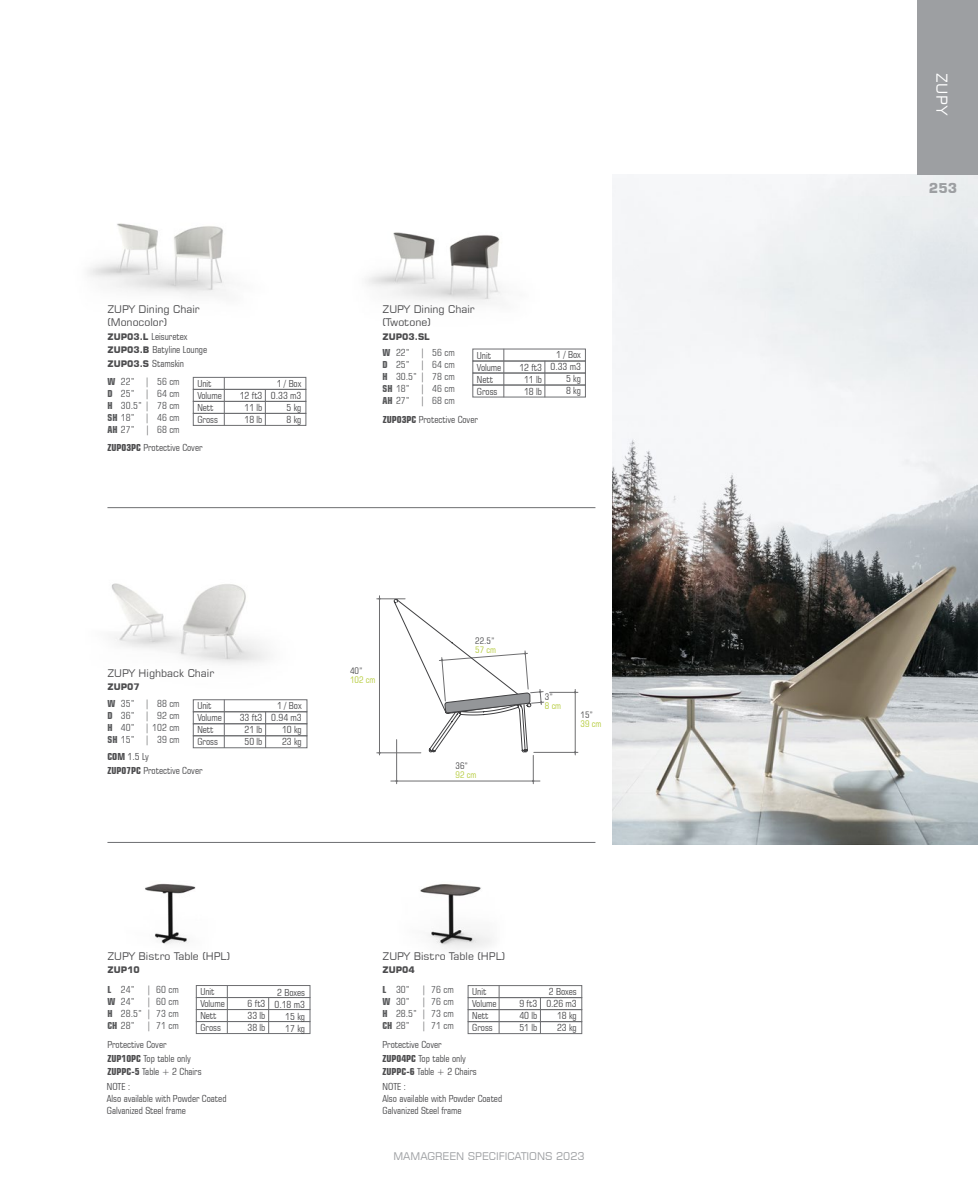
<style>
.page{position:relative;width:978px;height:1191px;background:#fff}
.page>*{position:absolute;margin:0;border:0;box-sizing:border-box;transform-origin:0 0}
.t1{font:15px "Square 721 BT";color:#fff}
.t2{font:700 13.5px "Square 721 BT";color:#9d9fa2}
.t3{font:10.5px/13.5px "Square 721 BT";color:#4d4d4f}
.t4{font:10.5px "Square 721 BT";color:#9d9fa2}
.t5{font:condensed 9.75px/12px "Square 721 BT";color:#4d4d4f}
.t6{font:condensed 9.75px/12px "Square 721 BT";color:#58595b;text-align:justify}
.t7{font:700 9px "Square 721 BT";color:#4d4d4f}
.t8{font:condensed 9px "Square 721 BT";color:#b5cb3b}
.t9{font:condensed 9px "Square 721 BT";color:#4d4d4f}
.s1{font-weight:700;font-stretch:normal;font-size:9px}
.s2{font-weight:700}
</style>
<div class="page">
<img style="left:420px;top:884px;width:72px;height:66px">
<img style="left:145px;top:883px;width:51px;height:61px">
<img style="left:612px;top:175px;width:366px;height:669px">
<div style="left:918px;top:0;width:60px;height:175px;background:#9d9fa2"></div>
<img style="left:88px;top:223px;width:138px;height:72px">
<img style="left:366px;top:232px;width:217px;height:125px">
<div style="left:473px;top:349px;width:113px;height:12px;border:1px solid #6d6e71"></div>
<div style="left:473px;top:373px;width:113px;height:12px;border:1px solid #6d6e71"></div>
<div style="left:473px;top:361px;width:113px;height:12px;border:1px solid #6d6e71"></div>
<div style="left:473px;top:385px;width:113px;height:12px;border:1px solid #6d6e71"></div>
<hr style="left:504px;top:349px;width:1px;height:48px;background:#6d6e71">
<hr style="left:545px;top:361px;width:1px;height:36px;background:#6d6e71">
<div style="left:193px;top:377px;width:113px;height:12px;border:1px solid #6d6e71"></div>
<div style="left:193px;top:389px;width:113px;height:13px;border:1px solid #6d6e71"></div>
<div style="left:193px;top:413px;width:113px;height:13px;border:1px solid #6d6e71"></div>
<hr style="left:224px;top:377px;width:1px;height:48px;background:#6d6e71">
<hr style="left:265px;top:389px;width:1px;height:36px;background:#6d6e71">
<img style="left:111px;top:583px;width:197px;height:126px">
<div style="left:193px;top:699px;width:114px;height:13px;border:1px solid #6d6e71"></div>
<div style="left:193px;top:711px;width:114px;height:13px;border:1px solid #6d6e71"></div>
<div style="left:193px;top:735px;width:114px;height:13px;border:1px solid #6d6e71"></div>
<hr style="left:224px;top:699px;width:1px;height:49px;background:#6d6e71">
<hr style="left:265px;top:711px;width:1px;height:37px;background:#6d6e71">
<hr style="left:534px;top:752px;width:44px;height:1px;background:#6e6e70">
<hr style="left:575px;top:689px;width:1px;height:66px;background:#6e6e70">
<hr style="left:379px;top:596px;width:1px;height:159px;background:#6e6e70">
<svg style="left:550px;top:690px;width:28px;height:4px"></svg>
<svg style="left:377px;top:598px;width:167px;height:185px"></svg>
<hr style="left:107px;top:842px;width:488px;height:1px;background:#6d6e71">
<hr style="left:107px;top:507px;width:488px;height:1px;background:#6d6e71">
<div style="left:468px;top:985px;width:114px;height:12px;border:1px solid #6d6e71"></div>
<div style="left:468px;top:1009px;width:114px;height:12px;border:1px solid #6d6e71"></div>
<div style="left:468px;top:997px;width:114px;height:12px;border:1px solid #6d6e71"></div>
<div style="left:468px;top:1021px;width:114px;height:12px;border:1px solid #6d6e71"></div>
<hr style="left:499px;top:985px;width:1px;height:48px;background:#6d6e71">
<hr style="left:540px;top:998px;width:1px;height:35px;background:#6d6e71">
<div style="left:196px;top:985px;width:114px;height:12px;border:1px solid #6d6e71"></div>
<div style="left:196px;top:1009px;width:114px;height:12px;border:1px solid #6d6e71"></div>
<div style="left:196px;top:997px;width:114px;height:12px;border:1px solid #6d6e71"></div>
<div style="left:196px;top:1021px;width:114px;height:12px;border:1px solid #6d6e71"></div>
<hr style="left:227px;top:985px;width:1px;height:48px;background:#6d6e71">
<hr style="left:268px;top:997px;width:1px;height:36px;background:#6d6e71">
<p class="t3" style="left:107px;top:302px;width:94px">ZUPY Dining Chair (Monocolor)</p>
<p class="t5" style="left:107px;top:329px;width:101px;line-height:13.5px"><span class="s1">ZUP03.L</span> Leisuretex<br><span class="s1">ZUP03.B</span> Batyline Lounge<br><span class="s1">ZUP03.S</span> Stamskin</p>
<p class="t6" style="left:107px;top:375px;width:74px"><span class="s2">W</span> 22” | 56 cm <span class="s2">D</span> 25” | 64 cm <span class="s2">H</span> 30.5” | 78 cm <span class="s2">SH</span> 18” | 46 cm <span class="s2">AH</span> 27” | 68 cm</p>
<p class="t5" style="left:108px;top:441px;width:97px"><span class="s2">ZUP03PC</span> Protective Cover</p>
<p class="t5" style="left:197px;top:377px;width:26px">Unit<br>Volume<br>Nett<br>Gross</p>
<p class="t5" style="left:271px;top:377px;width:32px;text-align:right">1 / Box<br>0.33 m3<br>5 kg<br>8 kg</p>
<p class="t5" style="left:240px;top:389px;width:24px;text-align:center">12 ft3<br>11 lb<br>18 lb</p>
<p class="t3" style="left:383px;top:302px;width:94px">ZUPY Dining Chair (Twotone)</p>
<p class="t7" style="left:383px;top:331px;width:49px">ZUP03.SL</p>
<p class="t6" style="left:383px;top:347px;width:74px"><span class="s2">W</span> 22” | 56 cm <span class="s2">D</span> 25” | 64 cm <span class="s2">H</span> 30.5” | 78 cm <span class="s2">SH</span> 18” | 46 cm <span class="s2">AH</span> 27” | 68 cm</p>
<p class="t5" style="left:477px;top:349px;width:26px">Unit<br>Volume<br>Nett<br>Gross</p>
<p class="t5" style="left:550px;top:349px;width:32px;text-align:right">1 / Box<br>0.33 m3<br>5 kg<br>8 kg</p>
<p class="t5" style="left:383px;top:414px;width:97px"><span class="s2">ZUP03PC</span> Protective Cover</p>
<p class="t5" style="left:519px;top:361px;width:24px;text-align:center">12 ft3<br>11 lb<br>18 lb</p>
<p class="t9" style="left:475px;top:636px;width:21px">22.5”</p>
<p class="t8" style="left:475px;top:645px;width:22px">57 cm</p>
<p class="t3" style="left:107px;top:666px;width:108px">ZUPY Highback Chair</p>
<p class="t7" style="left:107px;top:681px;width:34px">ZUP07</p>
<p class="t9" style="left:350px;top:665px;width:14px">40”</p>
<p class="t8" style="left:350px;top:674px;width:27px">102 cm</p>
<p class="t6" style="left:107px;top:697px;width:74px"><span class="s2">W</span> 35” | 88 cm <span class="s2">D</span> 36” | 92 cm <span class="s2">H</span> 40” | 102 cm <span class="s2">SH</span> 15” | 39 cm</p>
<p class="t5" style="left:107px;top:750px;width:97px;line-height:13.5px"><span class="s2">COM</span> 1.5 Ly<br><span class="s2">ZUP07PC</span> Protective Cover</p>
<p class="t5" style="left:197px;top:699px;width:26px">Unit<br>Volume<br>Nett<br>Gross</p>
<p class="t5" style="left:271px;top:699px;width:32px;text-align:right">1 / Box<br>0.94 m3<br>10 kg<br>23 kg</p>
<p class="t5" style="left:240px;top:711px;width:24px;text-align:center">33 ft3<br>21 lb<br>50 lb</p>
<p class="t9" style="left:456px;top:760px;width:14px">36”</p>
<p class="t8" style="left:456px;top:769px;width:22px">92 cm</p>
<p class="t9" style="left:545px;top:691px;width:10px">3”</p>
<p class="t8" style="left:545px;top:700px;width:18px">8 cm</p>
<p class="t9" style="left:581px;top:709px;width:14px">15”</p>
<p class="t8" style="left:581px;top:718px;width:22px">39 cm</p>
<p class="t3" style="left:107px;top:949px;width:124px">ZUPY Bistro Table (HPL)</p>
<p class="t7" style="left:107px;top:964px;width:34px">ZUP10</p>
<p class="t3" style="left:383px;top:949px;width:124px">ZUPY Bistro Table (HPL)</p>
<p class="t7" style="left:383px;top:964px;width:34px">ZUP04</p>
<p class="t6" style="left:107px;top:983px;width:73px"><span class="s2">L</span> 24” | 60 cm <span class="s2">W</span> 24” | 60 cm <span class="s2">H</span> 28.5” | 73 cm <span class="s2">CH</span> 28” | 71 cm</p>
<p class="t5" style="left:107px;top:1037px;width:96px;line-height:13.8px">Protective Cover<br><span class="s2">ZUP10PC</span> Top table only<br><span class="s2">ZUPPC-5</span> Table + 2 Chairs<br>NOTE :</p>
<p class="t5" style="left:107px;top:1092px;width:121px">Also available with Powder Coated<br>Galvanized Steel frame</p>
<p class="t5" style="left:383px;top:1080px;width:121px">NOTE :<br>Also available with Powder Coated<br>Galvanized Steel frame</p>
<p class="t6" style="left:383px;top:983px;width:73px"><span class="s2">L</span> 30” | 76 cm <span class="s2">W</span> 30” | 76 cm <span class="s2">H</span> 28.5” | 73 cm <span class="s2">CH</span> 28” | 71 cm</p>
<p class="t5" style="left:383px;top:1038px;width:96px;line-height:13.5px">Protective Cover<br><span class="s2">ZUP04PC</span> Top table only<br><span class="s2">ZUPPC-6</span> Table + 2 Chairs</p>
<p class="t5" style="left:472px;top:985px;width:26px">Unit<br>Volume<br>Nett<br>Gross</p>
<p class="t5" style="left:546px;top:985px;width:32px;text-align:right">2 Boxes<br>0.26 m3<br>18 kg<br>23 kg</p>
<p class="t5" style="left:200px;top:985px;width:26px">Unit<br>Volume<br>Nett<br>Gross</p>
<p class="t5" style="left:275px;top:986px;width:32px;text-align:right">2 Boxes<br>0.18 m3<br>15 kg<br>17 kg</p>
<p class="t5" style="left:248px;top:997px;width:19px;text-align:justify">6 ft3<br>33 lb 38 lb</p>
<p class="t5" style="left:519px;top:997px;width:19px;text-align:justify">9 ft3<br>40 lb 51 lb</p>
<p class="t4" style="left:393px;top:1149px;width:193px">MAMAGREEN SPECIFICATIONS 2023</p>
<h1 class="t1" style="left:951px;top:73px;width:44px;rotate:90deg">ZUPY</h1>
<h2 class="t2" style="left:929px;top:180px;width:30px">253</h2>
</div>
